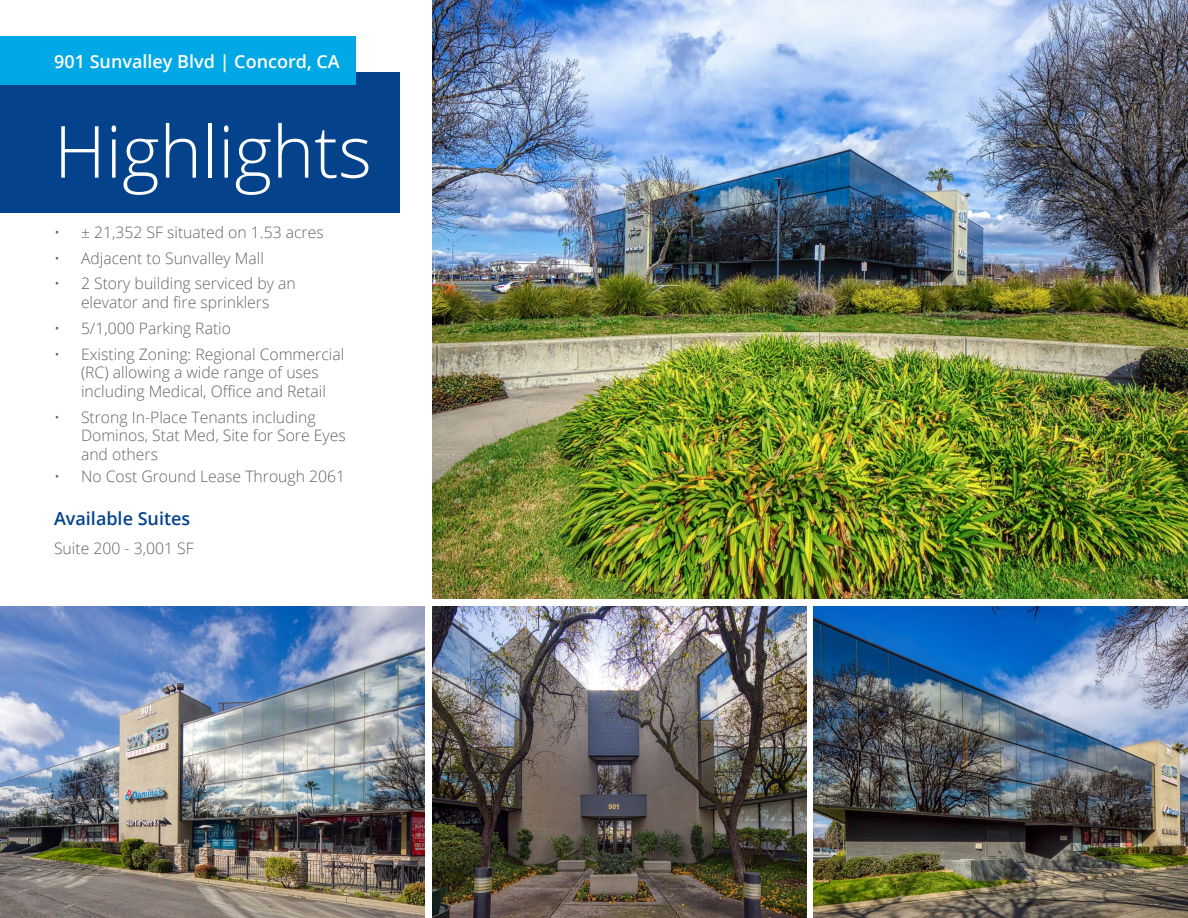
<style>
.page{position:relative;width:1188px;height:918px;background:#fff}
.page>*{position:absolute;margin:0;border:0;box-sizing:border-box;transform-origin:0 0}
.t1{font:300 72px "Open Sans";color:#fff}
.t2{font:600 18px "Open Sans";color:#fff}
.t3{font:600 18px "Open Sans";color:#05428c}
.t4{font:300 15.75px/18.9px "Open Sans";color:#5f6369;text-align:center}
</style>
<div class="page">
<img style="left:432px;top:0;width:756px;height:599px">
<img style="left:0;top:606px;width:425px;height:312px">
<img style="left:432px;top:606px;width:374px;height:312px">
<img style="left:814px;top:606px;width:374px;height:312px">
<div style="left:0;top:72px;width:399px;height:141px;background:#05428c"></div>
<div style="left:0;top:36px;width:355px;height:49px;background:#00a8e6"></div>
<p class="t2" style="left:54px;top:49px;width:287px">901 Sunvalley Blvd | Concord, CA</p>
<p class="t1" style="left:54px;top:102px;width:319px">Highlights</p>
<p class="t4" style="left:54px;top:222px;width:271px">• ± 21,352 SF situated on 1.53 acres</p>
<p class="t4" style="left:54px;top:248px;width:212px">• Adjacent to Sunvalley Mall</p>
<p class="t4" style="left:54px;top:274px;width:243px">• 2 Story building serviced by an elevator and fire sprinklers</p>
<p class="t4" style="left:54px;top:318px;width:179px">• 5/1,000 Parking Ratio</p>
<p class="t4" style="left:54px;top:344px;width:292px">• Existing Zoning: Regional Commercial (RC) allowing a wide range of uses including Medical, Office and Retail</p>
<p class="t4" style="left:81px;top:408px;width:266px;line-height:18.5px;text-align:left;text-indent:-27px">• Strong In-Place Tenants including<br>Dominos, Stat Med, Site for Sore Eyes and others</p>
<p class="t4" style="left:54px;top:466px;width:293px">• No Cost Ground Lease Through 2061</p>
<p class="t3" style="left:54px;top:506px;width:138px">Available Suites</p>
<p class="t4" style="left:54px;top:539px;width:141px">Suite 200 - 3,001 SF</p>
</div>
